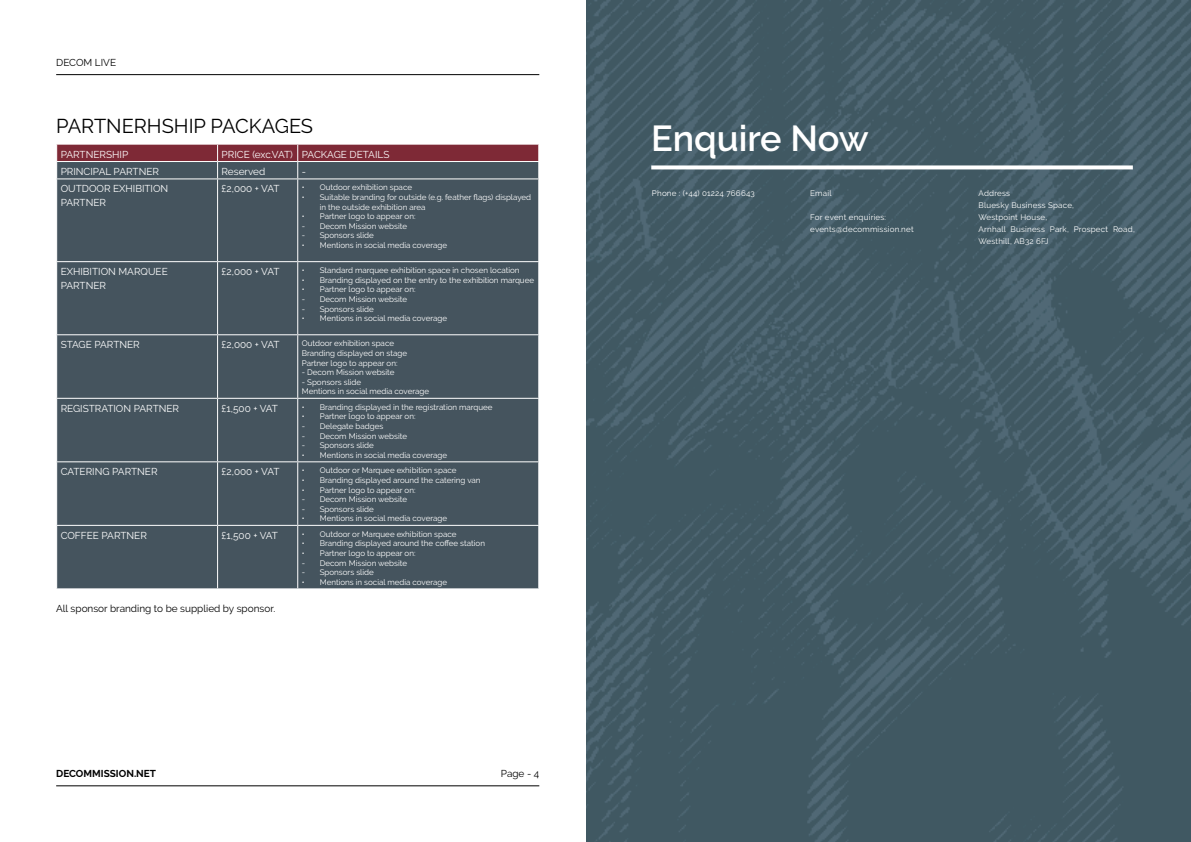
<style>
.page{position:relative;width:1191px;height:842px;background:#fff}
.page>*{position:absolute;margin:0;border:0;box-sizing:border-box;transform-origin:0 0}
.t1{font:600 36px "Raleway";letter-spacing:-.005em;color:#fff}
.t2{font:20px "Raleway";color:#000}
.t3{font:10px/14px "Raleway";color:#fff}
.t4{font:10px "Raleway";color:#000}
.t5{font:700 10px "Raleway";color:#000}
.t6{font:8px/9.6px "Raleway";color:#fff}
.t7{font:8px/12px "Raleway";letter-spacing:.025em;color:#fff}
</style>
<div class="page">
<hr style="left:56px;top:785px;width:483px;height:1px;background:#000">
<hr style="left:56px;top:74px;width:483px;height:1px;background:#000">
<div style="left:57px;top:179px;width:481px;height:409px;background:#45545e"></div>
<hr style="left:217px;top:179px;width:1px;height:82px;background:#fff">
<hr style="left:297px;top:179px;width:1px;height:82px;background:#fff">
<hr style="left:56px;top:261px;width:162px;height:1px;background:#fff">
<hr style="left:218px;top:261px;width:80px;height:1px;background:#fff">
<hr style="left:217px;top:262px;width:1px;height:72px;background:#fff">
<hr style="left:298px;top:261px;width:241px;height:1px;background:#fff">
<hr style="left:297px;top:262px;width:1px;height:72px;background:#fff">
<hr style="left:56px;top:334px;width:162px;height:1px;background:#fff">
<hr style="left:218px;top:334px;width:80px;height:1px;background:#fff">
<hr style="left:217px;top:335px;width:1px;height:63px;background:#fff">
<hr style="left:298px;top:334px;width:241px;height:1px;background:#fff">
<hr style="left:297px;top:335px;width:1px;height:63px;background:#fff">
<hr style="left:56px;top:398px;width:162px;height:1px;background:#fff">
<hr style="left:218px;top:398px;width:80px;height:1px;background:#fff">
<hr style="left:217px;top:399px;width:1px;height:62px;background:#fff">
<hr style="left:298px;top:398px;width:241px;height:1px;background:#fff">
<hr style="left:297px;top:399px;width:1px;height:62px;background:#fff">
<hr style="left:56px;top:461px;width:162px;height:1px;background:#fff">
<hr style="left:218px;top:461px;width:80px;height:1px;background:#fff">
<hr style="left:217px;top:462px;width:1px;height:63px;background:#fff">
<hr style="left:298px;top:461px;width:241px;height:1px;background:#fff">
<hr style="left:297px;top:462px;width:1px;height:63px;background:#fff">
<hr style="left:56px;top:525px;width:162px;height:1px;background:#fff">
<hr style="left:218px;top:525px;width:80px;height:1px;background:#fff">
<hr style="left:217px;top:526px;width:1px;height:62px;background:#fff">
<hr style="left:298px;top:525px;width:241px;height:1px;background:#fff">
<hr style="left:297px;top:526px;width:1px;height:62px;background:#fff">
<svg style="left:56px;top:144px;width:483px;height:34px;background:#66434e"></svg>
<hr style="left:56px;top:161px;width:162px;height:1px;background:#fff">
<hr style="left:218px;top:161px;width:80px;height:1px;background:#fff">
<hr style="left:298px;top:161px;width:241px;height:1px;background:#fff">
<img style="left:586px;top:0;width:605px;height:842px">
<svg style="left:651px;top:165px;width:481px;height:4px"></svg>
<p class="t4" style="left:56px;top:56px;width:61px">DECOM LIVE</p>
<h2 class="t2" style="left:56px;top:114px;width:258px">PARTNERHSHIP PACKAGES</h2>
<h1 class="t1" style="left:651px;top:118px;width:219px">Enquire Now</h1>
<p class="t7" style="left:652px;top:187px;width:104px">Phone : (+44) 01224 766643</p>
<p class="t7" style="left:978px;top:187px;width:158px">Address<br>Bluesky Business Space,<br>Westpoint House,<br>Arnhall Business Park, Prospect Road,<br>Westhill, AB32 6FJ</p>
<p class="t3" style="left:61px;top:147px;width:69px">PARTNERSHIP</p>
<p class="t3" style="left:222px;top:147px;width:169px">PRICE (exc.VAT) PACKAGE DETAILS</p>
<p class="t3" style="left:61px;top:164px;width:100px">PRINCIPAL PARTNER</p>
<p class="t3" style="left:222px;top:164px;width:45px">Reserved</p>
<p class="t3" style="left:302px;top:164px;width:6px">-</p>
<p class="t3" style="left:61px;top:182px;width:109px">OUTDOOR EXHIBITION<br>PARTNER</p>
<p class="t3" style="left:222px;top:182px;width:60px">£2,000 + VAT</p>
<p class="t6" style="left:302px;top:183px;width:112px">• Outdoor exhibition space</p>
<p class="t6" style="left:810px;top:188px;width:23px">Email</p>
<p class="t7" style="left:810px;top:211px;width:105px">For event enquiries: events@decommission.net</p>
<p class="t6" style="left:320px;top:192px;width:213px;text-indent:-18px">• Suitable branding for outside (e.g. feather flags) displayed in the outside exhibition area</p>
<p class="t6" style="left:302px;top:212px;width:115px">• Partner logo to appear on:</p>
<p class="t6" style="left:302px;top:221px;width:107px">- Decom Mission website</p>
<p class="t6" style="left:302px;top:231px;width:74px">- Sponsors slide</p>
<p class="t6" style="left:302px;top:240px;width:147px">• Mentions in social media coverage</p>
<p class="t3" style="left:61px;top:264px;width:109px">EXHIBITION MARQUEE<br>PARTNER</p>
<p class="t3" style="left:222px;top:264px;width:60px">£2,000 + VAT</p>
<p class="t6" style="left:302px;top:266px;width:219px">• Standard marquee exhibition space in chosen location</p>
<p class="t6" style="left:302px;top:275px;width:234px">• Branding displayed on the entry to the exhibition marquee</p>
<p class="t6" style="left:302px;top:285px;width:115px">• Partner logo to appear on:</p>
<p class="t6" style="left:302px;top:294px;width:107px">- Decom Mission website</p>
<p class="t6" style="left:302px;top:304px;width:74px">- Sponsors slide</p>
<p class="t6" style="left:302px;top:314px;width:147px">• Mentions in social media coverage</p>
<p class="t3" style="left:61px;top:338px;width:81px">STAGE PARTNER</p>
<p class="t3" style="left:222px;top:338px;width:60px">£2,000 + VAT</p>
<p class="t6" style="left:302px;top:339px;width:107px">Outdoor exhibition space<br>Branding displayed on stage<br>Partner logo to appear on:</p>
<p class="t6" style="left:302px;top:367px;width:94px">- Decom Mission website</p>
<p class="t6" style="left:302px;top:377px;width:129px">- Sponsors slide<br>Mentions in social media coverage</p>
<p class="t3" style="left:61px;top:401px;width:120px">REGISTRATION PARTNER</p>
<p class="t3" style="left:222px;top:401px;width:58px">£1,500 + VAT</p>
<p class="t6" style="left:302px;top:402px;width:192px">• Branding displayed in the registration marquee</p>
<p class="t6" style="left:302px;top:412px;width:115px">• Partner logo to appear on:</p>
<p class="t6" style="left:302px;top:421px;width:83px">- Delegate badges</p>
<p class="t6" style="left:302px;top:431px;width:107px">- Decom Mission website</p>
<p class="t6" style="left:302px;top:441px;width:74px">- Sponsors slide</p>
<p class="t6" style="left:302px;top:450px;width:147px">• Mentions in social media coverage</p>
<p class="t3" style="left:61px;top:465px;width:98px">CATERING PARTNER</p>
<p class="t3" style="left:222px;top:465px;width:60px">£2,000 + VAT</p>
<p class="t6" style="left:302px;top:466px;width:156px">• Outdoor or Marquee exhibition space</p>
<p class="t6" style="left:302px;top:475px;width:180px">• Branding displayed around the catering van</p>
<p class="t6" style="left:302px;top:485px;width:115px">• Partner logo to appear on:</p>
<p class="t6" style="left:302px;top:494px;width:107px">- Decom Mission website</p>
<p class="t6" style="left:302px;top:504px;width:74px">- Sponsors slide</p>
<p class="t6" style="left:302px;top:514px;width:147px">• Mentions in social media coverage</p>
<p class="t3" style="left:61px;top:528px;width:88px">COFFEE PARTNER</p>
<p class="t3" style="left:222px;top:528px;width:58px">£1,500 + VAT</p>
<p class="t6" style="left:302px;top:529px;width:156px">• Outdoor or Marquee exhibition space</p>
<p class="t6" style="left:302px;top:539px;width:185px">• Branding displayed around the coffee station</p>
<p class="t6" style="left:302px;top:548px;width:115px">• Partner logo to appear on:</p>
<p class="t6" style="left:302px;top:558px;width:107px">- Decom Mission website</p>
<p class="t6" style="left:302px;top:568px;width:74px">- Sponsors slide</p>
<p class="t6" style="left:302px;top:577px;width:147px">• Mentions in social media coverage</p>
<p class="t4" style="left:56px;top:602px;width:221px">All sponsor branding to be supplied by sponsor.</p>
<p class="t5" style="left:56px;top:767px;width:101px">DECOMMISSION.NET</p>
<p class="t4" style="left:501px;top:767px;width:40px">Page - 4</p>
</div>
